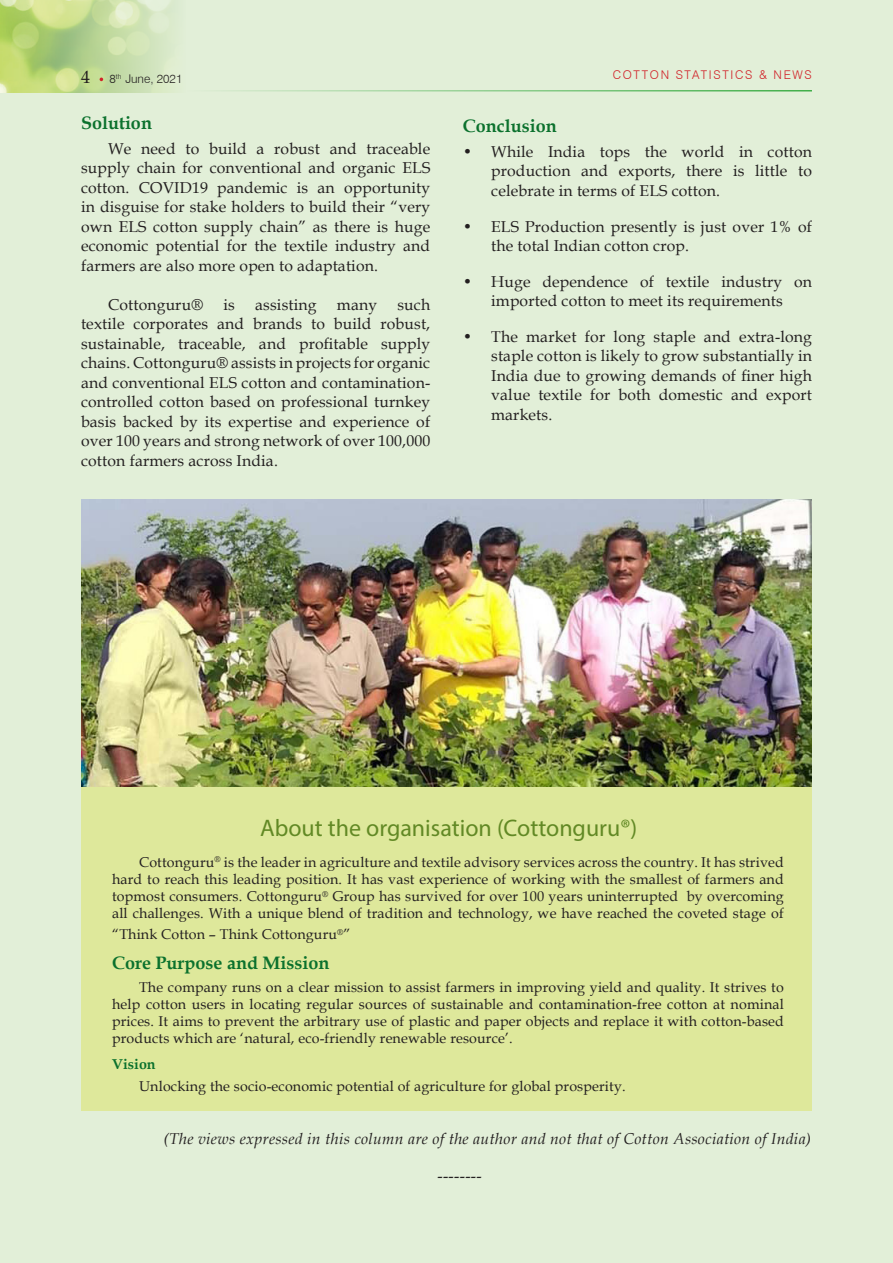
<style>
.page{position:relative;width:893px;height:1263px;background:#e2efd8}
.page>*{position:absolute;margin:0;border:0;box-sizing:border-box;transform-origin:0 0}
.SUB_HEAD{font:24px "Myriad Pro";color:#628925}
.BODY_BOLD{font:700 18px "Book Antiqua";color:#0b712d}
.t1{font:18px "Book Antiqua";color:#231f20}
.BODY_TEXT{font:15.75px/19.5px "Book Antiqua";letter-spacing:.01em;color:#231f20;text-align:justify}
.Paragraph_Style_12{font:15.75px/19.5px "Book Antiqua";letter-spacing:.01em;color:#231f20;text-align:justify}
.BODY_TEXT-2{font:italic 15.75px "Book Antiqua";letter-spacing:.02em;color:#231f20}
.BODY_TEXT-3{font:14.25px/17.1px "Book Antiqua";letter-spacing:.01em;color:#231f20;text-align:justify}
.BODY_BOLD-2{font:700 14.25px "Book Antiqua";color:#0b712d}
.t2{font:300 12px "Swiss 721 BT";letter-spacing:.14em;color:#d1232a}
.t3{font:300 12px "Swiss 721 BT";color:#231f20}
</style>
<div class="page">
<img style="left:0;top:0;width:174px;height:93px">
<hr style="left:186px;top:90px;width:626px;height:2px;background:#40ae49">
<div style="left:81px;top:761px;width:730px;height:349px;background:#dee89b"></div>
<img style="left:81px;top:500px;width:730px;height:287px">
<p class="t1" style="left:81px;top:64px;width:10px">4</p>
<p class="t2" style="left:613px;top:67px;width:201px">COTTON STATISTICS &amp; NEWS</p>
<p class="t3" style="left:110px;top:71px;width:74px">8<sup>th</sup> June, 2021</p>
<p class="BODY_BOLD" style="left:81px;top:110px;width:72px">Solution</p>
<p class="BODY_TEXT" style="left:81px;top:138px;width:351px;text-indent:27px">We need to build a robust and traceable supply chain for conventional and organic ELS cotton. COVID19 pandemic is an opportunity in disguise for stake holders to build their “very own ELS cotton supply chain” as there is huge economic potential for the textile industry and farmers are also more open to adaptation.</p>
<p class="BODY_TEXT" style="left:108px;top:294px;width:97px">Cottonguru®</p>
<p class="BODY_TEXT" style="left:223px;top:294px;width:13px">is</p>
<p class="BODY_TEXT" style="left:255px;top:294px;width:63px">assisting</p>
<p class="BODY_TEXT" style="left:337px;top:294px;width:42px">many</p>
<p class="BODY_TEXT" style="left:81px;top:294px;width:351px;text-indent:316px">such textile corporates and brands to build robust, sustainable, traceable, and profitable supply chains. Cottonguru® assists in projects for organic and conventional ELS cotton and contamination&shy;controlled cotton based on professional turnkey basis backed by its expertise and experience of over 100 years and strong network of over 100,000 cotton farmers across India.</p>
<p class="BODY_BOLD" style="left:463px;top:113px;width:95px">Conclusion</p>
<p class="Paragraph_Style_12" style="left:491px;top:141px;width:322px;text-indent:-28px">• While India tops the world in cotton production and exports, there is little to celebrate in terms of ELS cotton.</p>
<p class="Paragraph_Style_12" style="left:491px;top:216px;width:322px;text-indent:-28px">• ELS Production presently is just over 1% of the total Indian cotton crop.</p>
<p class="Paragraph_Style_12" style="left:463px;top:271px;width:351px;text-align:center">• Huge dependence of textile industry on imported cotton to meet its requirements</p>
<p class="Paragraph_Style_12" style="left:491px;top:326px;width:322px;text-indent:-28px">• The market for long staple and extra-long staple cotton is likely to grow substantially in India due to growing demands of finer high value textile for both domestic and export markets.</p>
<p class="SUB_HEAD" style="left:260px;top:813px;width:379px">About the organisation (Cottonguru®)</p>
<p class="BODY_TEXT-3" style="left:112px;top:853px;width:673px;text-indent:27px">Cottonguru<sup>®</sup> is the leader in agriculture and textile advisory services across the country. It has strived hard to reach this leading position. It has vast experience of working with the smallest of farmers and topmost consumers. Cottonguru<sup>®</sup> Group has survived for over 100 years uninterrupted by overcoming all challenges. With a unique blend of tradition and technology, we have reached the coveted stage of</p>
<p class="BODY_TEXT-3" style="left:112px;top:926px;width:240px">“Think Cotton – Think Cottonguru<sup>®</sup>”</p>
<p class="BODY_BOLD" style="left:112px;top:951px;width:219px">Core Purpose and Mission</p>
<p class="BODY_TEXT-3" style="left:112px;top:978px;width:673px;text-indent:27px">The company runs on a clear mission to assist farmers in improving yield and quality. It strives to help cotton users in locating regular sources of sustainable and contamination-free cotton at nominal prices. It aims to prevent the arbitrary use of plastic and paper objects and replace it with cotton-based products which are ‘natural, eco-friendly renewable resource’.</p>
<p class="BODY_BOLD-2" style="left:112px;top:1054px;width:45px">Vision</p>
<p class="BODY_TEXT-3" style="left:139px;top:1077px;width:488px">Unlocking the socio-economic potential of agriculture for global prosperity.</p>
<p class="BODY_TEXT-2" style="left:164px;top:1127px;width:649px">(The views expressed in this column are of the author and not that of Cotton Association of India)</p>
<p class="BODY_TEXT" style="left:437px;top:1166px;width:46px">--------</p>
</div>
